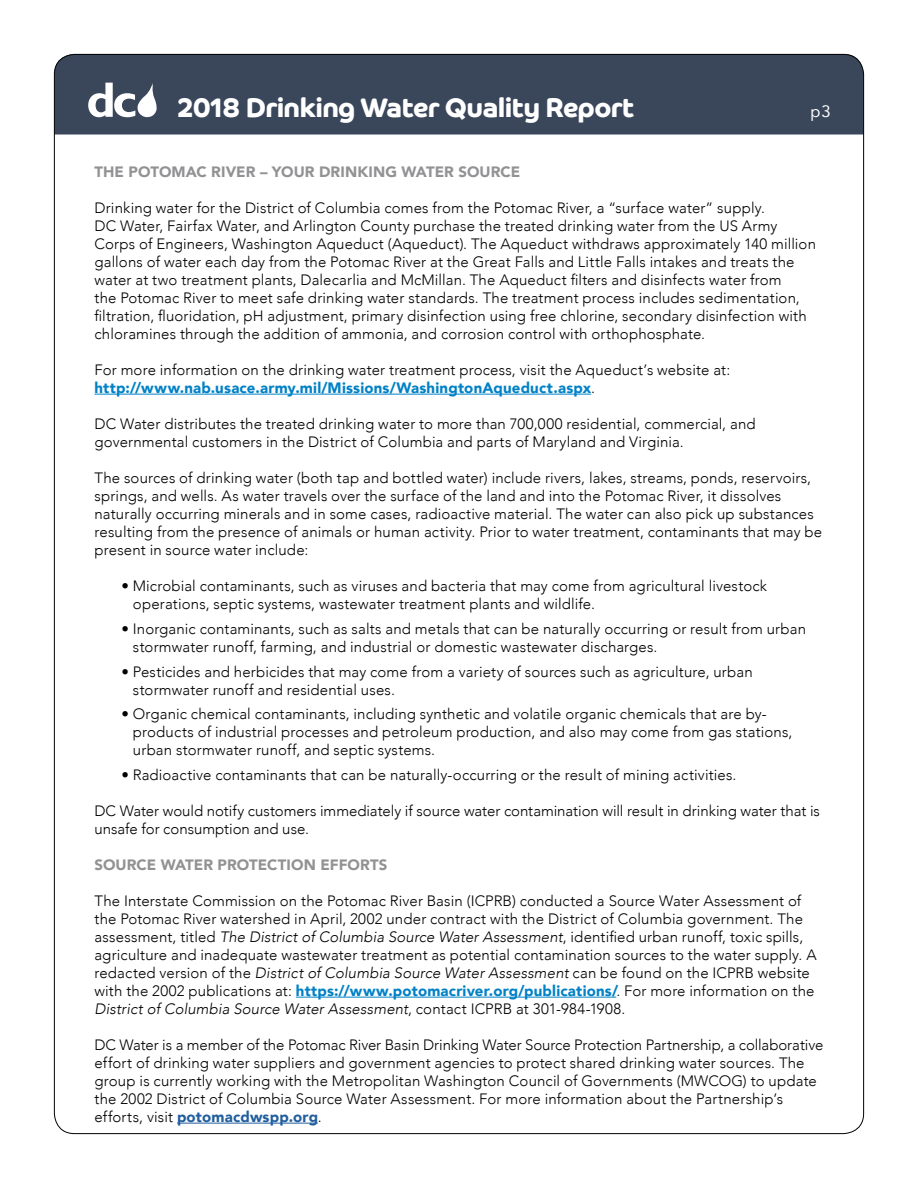
<style>
.page{position:relative;width:918px;height:1188px;background:#fff}
.page>*{position:absolute;margin:0;border:0;box-sizing:border-box;transform-origin:0 0}
.t1{font:700 27px "Co Headline";letter-spacing:-.02em;color:#fff}
.t2{font:16.5px "Avenir";color:#fff}
.t3{font:300 15px/18px "Avenir";letter-spacing:.01em;color:#000}
.t4{font:900 15px "Avenir";letter-spacing:.005em;color:#929294}
.s1{font-weight:900;color:#0081c6}
.s2{font-style:italic}
.s3{font-weight:900;color:#215e9e}
</style>
<div class="page">
<div style="left:54px;top:54px;width:810px;height:81px;background:#3a465a"></div>
<svg style="left:88px;top:83px;width:69px;height:34px"></svg>
<hr style="left:94px;top:394px;width:497px;height:1px;background:#0081c6">
<hr style="left:296px;top:997px;width:320px;height:1px;background:#0081c6">
<hr style="left:177px;top:1123px;width:141px;height:1px;background:#215e9e">
<h1 class="t1" style="left:178px;top:92px;width:458px">2018 Drinking Water Quality Report</h1>
<p class="t2" style="left:810px;top:98px;width:22px">p3</p>
<p class="t4" style="left:94px;top:159px;width:427px">THE POTOMAC RIVER – YOUR DRINKING WATER SOURCE</p>
<p class="t3" style="left:94px;top:199px;width:723px">Drinking water for the District of Columbia comes from the Potomac River, a “surface water” supply.<br>DC Water, Fairfax Water, and Arlington County purchase the treated drinking water from the US Army Corps of Engineers, Washington Aqueduct (Aqueduct). The Aqueduct withdraws approximately 140 million gallons of water each day from the Potomac River at the Great Falls and Little Falls intakes and treats the water at two treatment plants, Dalecarlia and McMillan. The Aqueduct filters and disinfects water from<br>the Potomac River to meet safe drinking water standards. The treatment process includes sedimentation, filtration, fluoridation, pH adjustment, primary disinfection using free chlorine, secondary disinfection with chloramines through the addition of ammonia, and corrosion control with orthophosphate.</p>
<p class="t3" style="left:94px;top:361px;width:637px">For more information on the drinking water treatment process, visit the Aqueduct’s website at: <span class="s1">http://www.nab.usace.army.mil/Missions/WashingtonAqueduct.aspx</span>.</p>
<p class="t3" style="left:94px;top:415px;width:663px">DC Water distributes the treated drinking water to more than 700,000 residential, commercial, and governmental customers in the District of Columbia and parts of Maryland and Virginia.</p>
<p class="t3" style="left:94px;top:469px;width:729px">The sources of drinking water (both tap and bottled water) include rivers, lakes, streams, ponds, reservoirs, springs, and wells. As water travels over the surface of the land and into the Potomac River, it dissolves naturally occurring minerals and in some cases, radioactive material. The water can also pick up substances resulting from the presence of animals or human activity. Prior to water treatment, contaminants that may be present in source water include:</p>
<p class="t3" style="left:133px;top:577px;width:636px;text-indent:-11px">• Microbial contaminants, such as viruses and bacteria that may come from agricultural livestock operations, septic systems, wastewater treatment plants and wildlife.</p>
<p class="t3" style="left:133px;top:620px;width:675px;text-indent:-11px">• Inorganic contaminants, such as salts and metals that can be naturally occurring or result from urban stormwater runoff, farming, and industrial or domestic wastewater discharges.</p>
<p class="t3" style="left:133px;top:662px;width:621px;text-indent:-11px">• Pesticides and herbicides that may come from a variety of sources such as agriculture, urban stormwater runoff and residential uses.</p>
<p class="t3" style="left:133px;top:705px;width:661px;text-indent:-11px">• Organic chemical contaminants, including synthetic and volatile organic chemicals that are by&shy;products of industrial processes and petroleum production, and also may come from gas stations, urban stormwater runoff, and septic systems.</p>
<p class="t3" style="left:122px;top:766px;width:617px">• Radioactive contaminants that can be naturally-occurring or the result of mining activities.</p>
<p class="t3" style="left:94px;top:802px;width:727px">DC Water would notify customers immediately if source water contamination will result in drinking water that is unsafe for consumption and use.</p>
<p class="t4" style="left:94px;top:852px;width:295px">SOURCE WATER PROTECTION EFFORTS</p>
<p class="t3" style="left:94px;top:892px;width:724px">The Interstate Commission on the Potomac River Basin (ICPRB) conducted a Source Water Assessment of the Potomac River watershed in April, 2002 under contract with the District of Columbia government. The assessment, titled <span class="s2">The District of Columbia Source Water Assessment</span>, identified urban runoff, toxic spills, agriculture and inadequate wastewater treatment as potential contamination sources to the water supply. A redacted version of the <span class="s2">District of Columbia Source Water Assessment</span> can be found on the ICPRB website with the 2002 publications at: <span class="s1">https://www.potomacriver.org/publications/</span>. For more information on the <span class="s2">District of Columbia Source Water Assessment</span>, contact ICPRB at 301-984-1908.</p>
<p class="t3" style="left:94px;top:1036px;width:730px">DC Water is a member of the Potomac River Basin Drinking Water Source Protection Partnership, a collaborative effort of drinking water suppliers and government agencies to protect shared drinking water sources. The group is currently working with the Metropolitan Washington Council of Governments (MWCOG) to update the 2002 District of Columbia Source Water Assessment. For more information about the Partnership’s efforts, visit <span class="s3">potomacdwspp.org</span>.</p>
</div>
